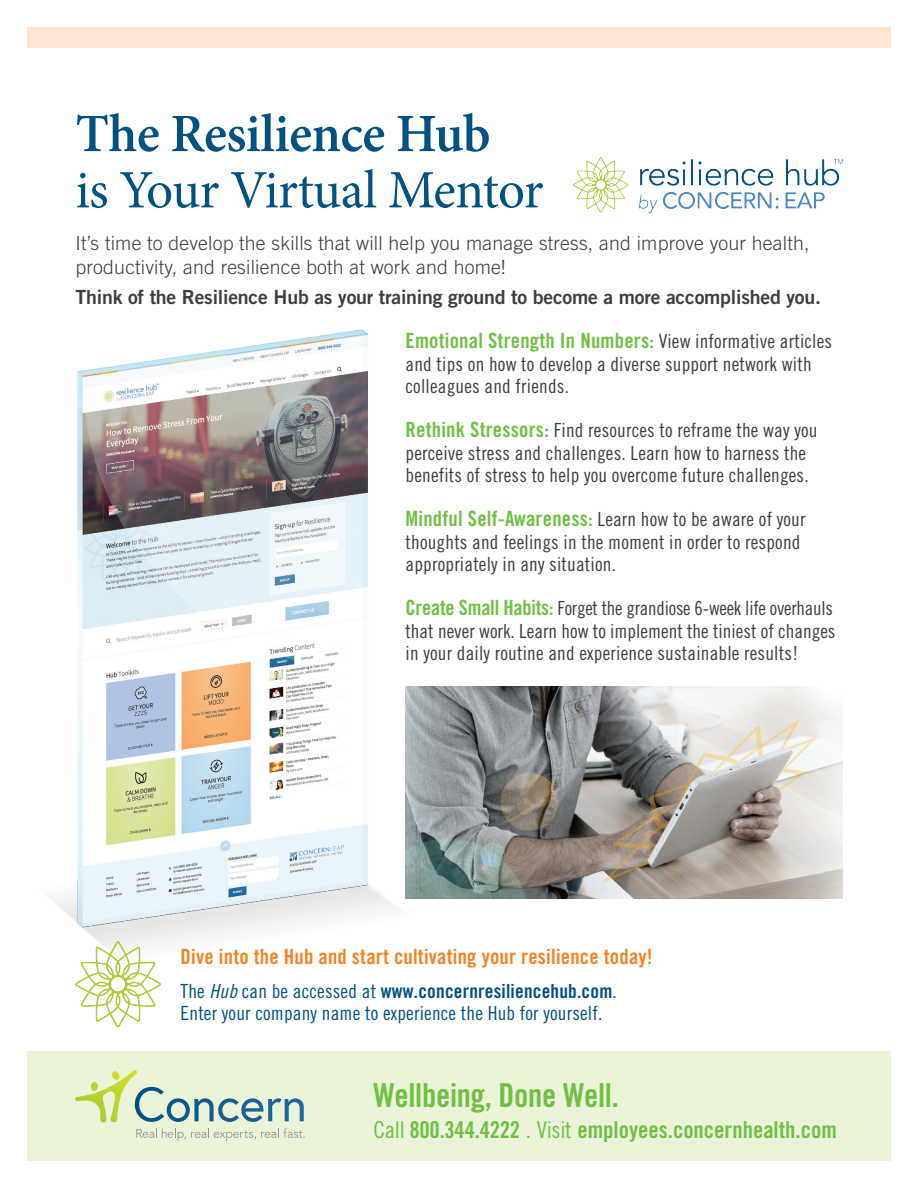
<style>
.page{position:relative;width:918px;height:1188px;background:#fff}
.page>*{position:absolute;margin:0;border:0;box-sizing:border-box;transform-origin:0 0}
.t1{font:54px "Minion Pro";letter-spacing:-.015em;color:#015181}
.t2{font:600 54px "Minion Pro";letter-spacing:-.01em;color:#015181}
.t3{font:33px "Trade Gothic LT Std Bd Cn 20";letter-spacing:-.01em;color:#71bf44}
.t4{font:23.25px "Trade Gothic LT Std Bd Cn 20";color:#71bf44}
.t5{font:21px "Trade Gothic Bold Cond Twenty";letter-spacing:.01em;color:#f58220}
.t6{font:21px "Trade Gothic Bold Cond Twenty";letter-spacing:.01em;color:#71bf44}
.t7{font:19.5px/22.5px "Trade Gothic Cond Eighteen";letter-spacing:.01em;color:#3e3e3f}
.t8{font:300 19.5px/24px "Trade Gothic";letter-spacing:.01em;color:#3e3e3f}
.t9{font:19.5px "Trade Gothic Bold Two";letter-spacing:-.01em;color:#3e3e3f}
.t10{font:19.5px "Trade Gothic LT Std Bd Cn 20";letter-spacing:.01em;color:#015181}
.t11{font:19.5px "Trade Gothic Cond Eighteen";letter-spacing:.01em;color:#015181}
.s1{font-family:"Trade Gothic Cond Eighteen";font-size:19.5px;color:#3e3e3f}
.s2{font-family:"Trade Gothic Bold Cond Twenty";font-size:21px;color:#71bf44}
.s3{font-family:"Trade Gothic Cond Eighteen"}
.s4{font-family:"Trade Gothic Cond Eighteen Obl"}
.s5{font-family:"Trade Gothic LT Std Cn 18"}
</style>
<div class="page">
<div style="left:27px;top:1052px;width:864px;height:109px;background:#ebf4d8"></div>
<div style="left:27px;top:27px;width:864px;height:21px;background:#fde6d3"></div>
<img style="left:510px;top:687px;width:332px;height:212px">
<img style="left:53px;top:329px;width:457px;height:657px">
<img style="left:574px;top:157px;width:268px;height:55px">
<img style="left:76px;top:942px;width:93px;height:85px">
<svg style="left:136px;top:1128px;width:169px;height:13px"></svg>
<svg style="left:75px;top:1070px;width:229px;height:52px"></svg>
<h1 class="t2" style="left:76px;top:97px;width:416px">The Resilience Hub</h1>
<h1 class="t1" style="left:76px;top:154px;width:469px">is Your Virtual Mentor</h1>
<p class="t8" style="left:76px;top:231px;width:735px">It’s time to develop the skills that will help you manage stress, and improve your health, productivity, and resilience both at work and home!</p>
<p class="t9" style="left:76px;top:285px;width:747px">Think of the Resilience Hub as your training ground to become a more accomplished you.</p>
<p class="t6" style="left:406px;top:328px;width:428px">Emotional Strength In Numbers: <span class="s1">View informative articles</span></p>
<p class="t7" style="left:406px;top:352px;width:408px">and tips on how to develop a diverse support network with colleagues and friends.</p>
<p class="t7" style="left:406px;top:419px;width:413px"><span class="s2">Rethink Stressors:</span> Find resources to reframe the way you perceive stress and challenges. Learn how to harness the benefits of stress to help you overcome future challenges.</p>
<p class="t7" style="left:406px;top:508px;width:402px"><span class="s2">Mindful Self-Awareness:</span> Learn how to be aware of your thoughts and feelings in the moment in order to respond appropriately in any situation.</p>
<p class="t7" style="left:406px;top:597px;width:432px"><span class="s2">Create Small Habits:</span> Forget the grandiose 6-week life overhauls that never work. Learn how to implement the tiniest of changes in your daily routine and experience sustainable results!</p>
<p class="t5" style="left:181px;top:944px;width:474px">Dive into the Hub and start cultivating your resilience today!</p>
<p class="t10" style="left:181px;top:979px;width:438px"><span class="s3">The</span> <span class="s4">Hub</span> <span class="s3">can be accessed at</span> www.concernresiliencehub.com<span class="s3">.</span></p>
<p class="t11" style="left:181px;top:1001px;width:423px"><span class="s5">E</span>nter your company name to experience the Hub for yourself.</p>
<h2 class="t3" style="left:373px;top:1076px;width:247px">Wellbeing, Done Well.</h2>
<p class="t4" style="left:373px;top:1116px;width:465px"><span class="s5">Call</span> 800.344.4222 <span class="s5">. Visit</span> employees.concernhealth.com</p>
</div>
